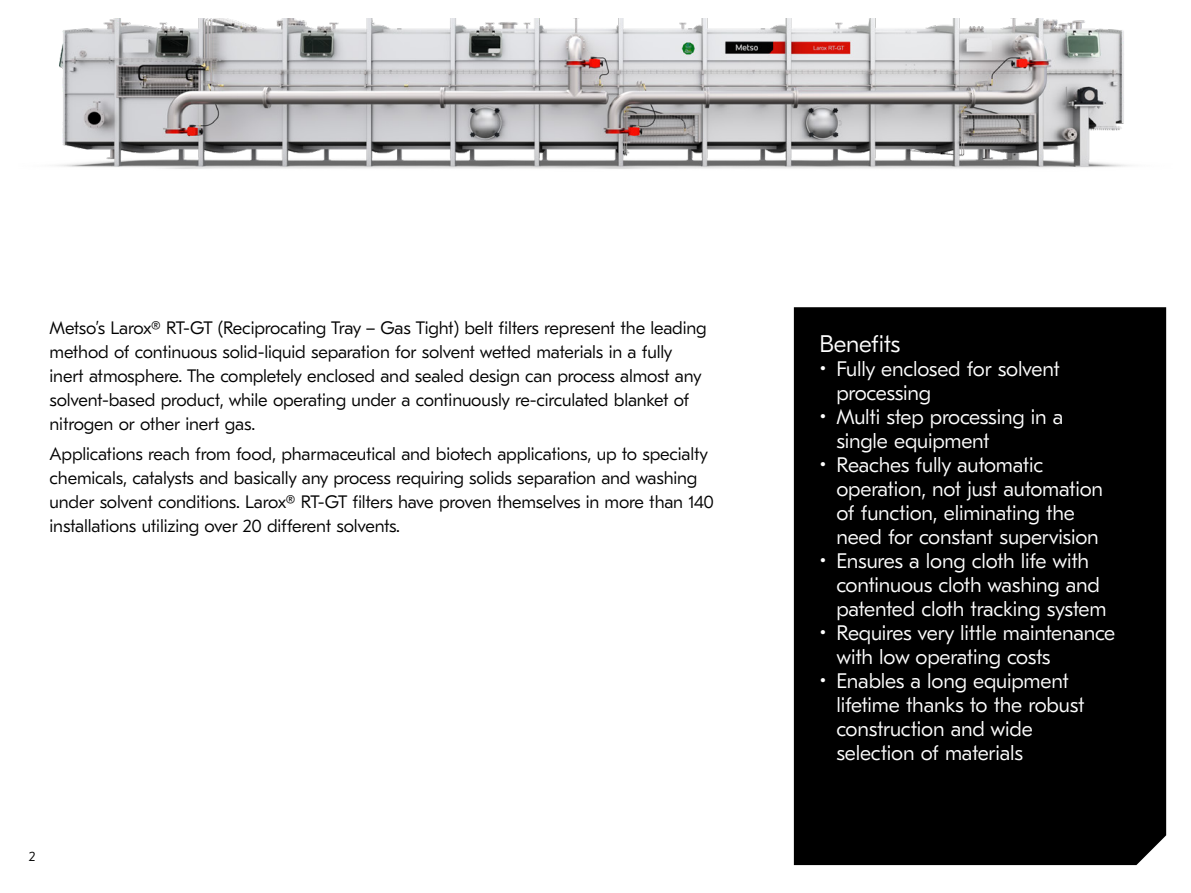
<style>
.page{position:relative;width:1191px;height:893px;background:#fff}
.page>*{position:absolute;margin:0;border:0;box-sizing:border-box;transform-origin:0 0}
.t1{font:300 24px "GT Eesti LC Text";letter-spacing:-.02em;color:#fff}
.t2{font:300 21px/24px "GT Eesti LC Text";letter-spacing:-.01em;color:#fff}
.t3{font:300 18px/24px "GT Eesti LC Text";letter-spacing:-.01em;color:#000}
.t4{font:300 13.5px "GT Eesti LC Text";color:#000}
</style>
<div class="page">
<div style="left:794px;top:307px;width:372px;height:558px;background:#000"></div>
<img style="left:56px;top:19px;width:1074px;height:150px">
<p class="t3" style="left:50px;top:316px;width:658px">Metso’s Larox® RT-GT (Reciprocating Tray – Gas Tight) belt filters represent the leading method of continuous solid-liquid separation for solvent wetted materials in a fully inert atmosphere. The completely enclosed and sealed design can process almost any solvent-based product, while operating under a continuously re-circulated blanket of nitrogen or other inert gas.</p>
<p class="t3" style="left:50px;top:442px;width:666px">Applications reach from food, pharmaceutical and biotech applications, up to specialty chemicals, catalysts and basically any process requiring solids separation and washing under solvent conditions. Larox® RT-GT filters have proven themselves in more than 140 installations utilizing over 20 different solvents.</p>
<p class="t4" style="left:29px;top:849px;width:8px">2</p>
<h1 class="t1" style="left:819px;top:330px;width:82px">Benefits</h1>
<p class="t2" style="left:836px;top:357px;width:225px;text-indent:-17px">• Fully enclosed for solvent processing</p>
<p class="t2" style="left:836px;top:405px;width:228px;text-indent:-17px">• Multi step processing in a single equipment</p>
<p class="t2" style="left:836px;top:453px;width:268px;text-indent:-17px">• Reaches fully automatic operation, not just automation of function, eliminating the need for constant supervision</p>
<p class="t2" style="left:836px;top:549px;width:271px;text-indent:-17px">• Ensures a long cloth life with continuous cloth washing and patented cloth tracking system</p>
<p class="t2" style="left:836px;top:621px;width:280px;text-indent:-17px">• Requires very little maintenance with low operating costs</p>
<p class="t2" style="left:836px;top:669px;width:249px;text-indent:-17px">• Enables a long equipment lifetime thanks to the robust construction and wide selection of materials</p>
</div>
